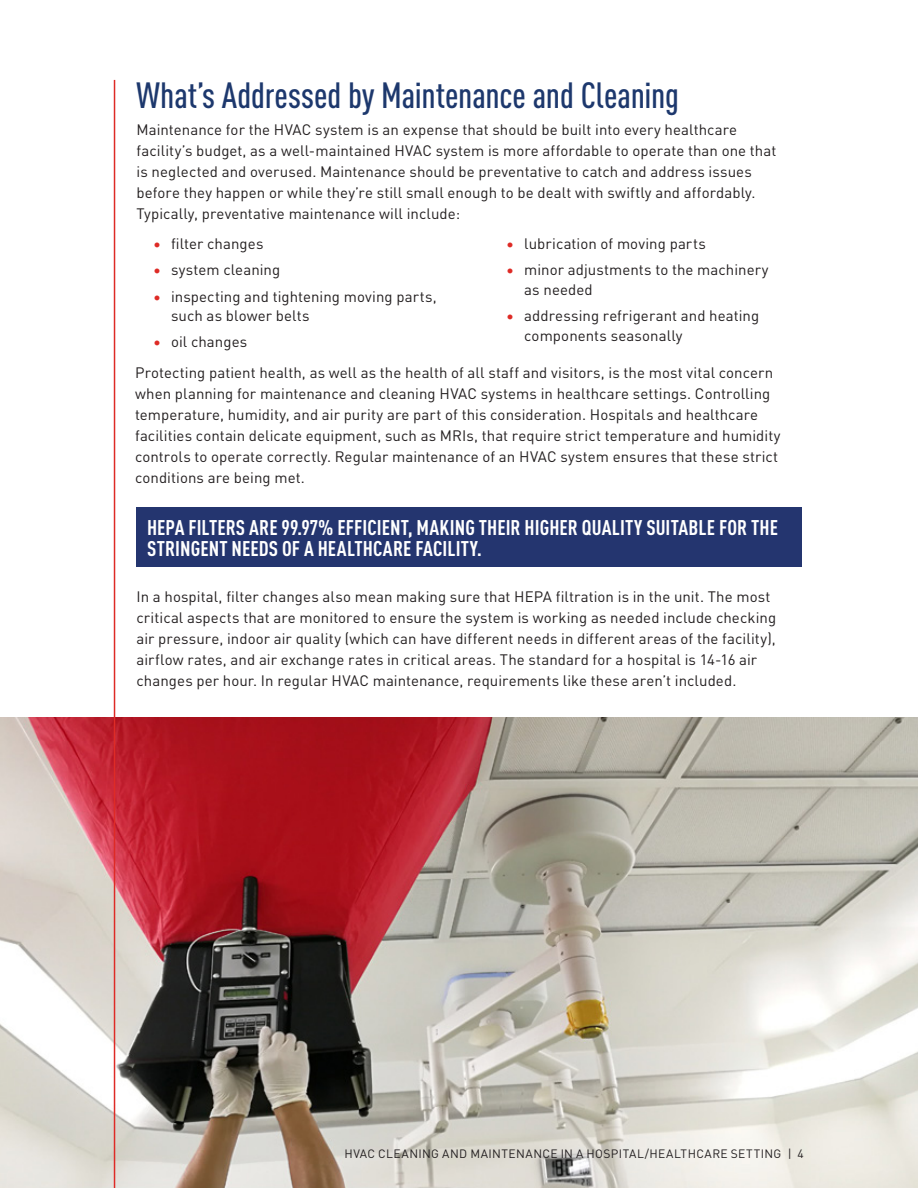
<style>
.page{position:relative;width:918px;height:1188px;background:#fff}
.page>*{position:absolute;margin:0;border:0;box-sizing:border-box;transform-origin:0 0}
.t1{font:500 condensed 36px "DIN Pro";letter-spacing:-.005em;color:#1d386d}
.t2{font:700 condensed 21px/21px "DINOT";letter-spacing:.005em;color:#fff}
.t3{font:15px/21px "DINOT";letter-spacing:.005em;color:#231f20}
.t4{font:15px/19.5px "DIN Pro";letter-spacing:.005em;color:#231f20}
.t5{font:12px "DINOT";letter-spacing:.035em;color:#231f20}
.s1{color:#de2b26}
</style>
<div class="page">
<img style="left:0;top:717px;width:918px;height:471px">
<hr style="left:114px;top:80px;width:1px;height:1108px;background:#de2b26">
<div style="left:136px;top:508px;width:666px;height:59px;background:#24356f"></div>
<h1 class="t1" style="left:136px;top:69px;width:544px">What’s Addressed by Maintenance and Cleaning</h1>
<p class="t3" style="left:136px;top:118px;width:641px">Maintenance for the HVAC system is an expense that should be built into every healthcare facility’s budget, as a well-maintained HVAC system is more affordable to operate than one that is neglected and overused. Maintenance should be preventative to catch and address issues before they happen or while they’re still small enough to be dealt with swiftly and affordably.<br>Typically, preventative maintenance will include:</p>
<p class="t4" style="left:506px;top:233px;width:201px"><span class="s1">•</span> lubrication of moving parts</p>
<p class="t4" style="left:524px;top:259px;width:246px;text-indent:-18px"><span class="s1">•</span> minor adjustments to the machinery as needed</p>
<p class="t4" style="left:524px;top:305px;width:236px;text-indent:-18px"><span class="s1">•</span> addressing refrigerant and heating components seasonally</p>
<p class="t3" style="left:135px;top:361px;width:647px">Protecting patient health, as well as the health of all staff and visitors, is the most vital concern when planning for maintenance and cleaning HVAC systems in healthcare settings. Controlling temperature, humidity, and air purity are part of this consideration. Hospitals and healthcare facilities contain delicate equipment, such as MRIs, that require strict temperature and humidity controls to operate correctly. Regular maintenance of an HVAC system ensures that these strict conditions are being met.</p>
<p class="t4" style="left:153px;top:233px;width:112px"><span class="s1">•</span> filter changes</p>
<p class="t4" style="left:153px;top:259px;width:129px"><span class="s1">•</span> system cleaning</p>
<p class="t4" style="left:171px;top:285px;width:267px;text-indent:-18px"><span class="s1">•</span> inspecting and tightening moving parts, such as blower belts</p>
<p class="t4" style="left:153px;top:331px;width:96px"><span class="s1">•</span> oil changes</p>
<h2 class="t2" style="left:147px;top:515px;width:632px">HEPA FILTERS ARE 99.97% EFFICIENT, MAKING THEIR HIGHER QUALITY SUITABLE FOR THE<br>STRINGENT NEEDS OF A HEALTHCARE FACILITY.</h2>
<p class="t3" style="left:136px;top:584px;width:641px">In a hospital, filter changes also mean making sure that HEPA filtration is in the unit. The most critical aspects that are monitored to ensure the system is working as needed include checking air pressure, indoor air quality (which can have different needs in different areas of the facility), airflow rates, and air exchange rates in critical areas. The standard for a hospital is 14-16 air changes per hour. In regular HVAC maintenance, requirements like these aren’t included.</p>
<p class="t5" style="left:344px;top:1145px;width:461px">HVAC CLEANING AND MAINTENANCE IN A HOSPITAL/HEALTHCARE SETTING | 4</p>
</div>
